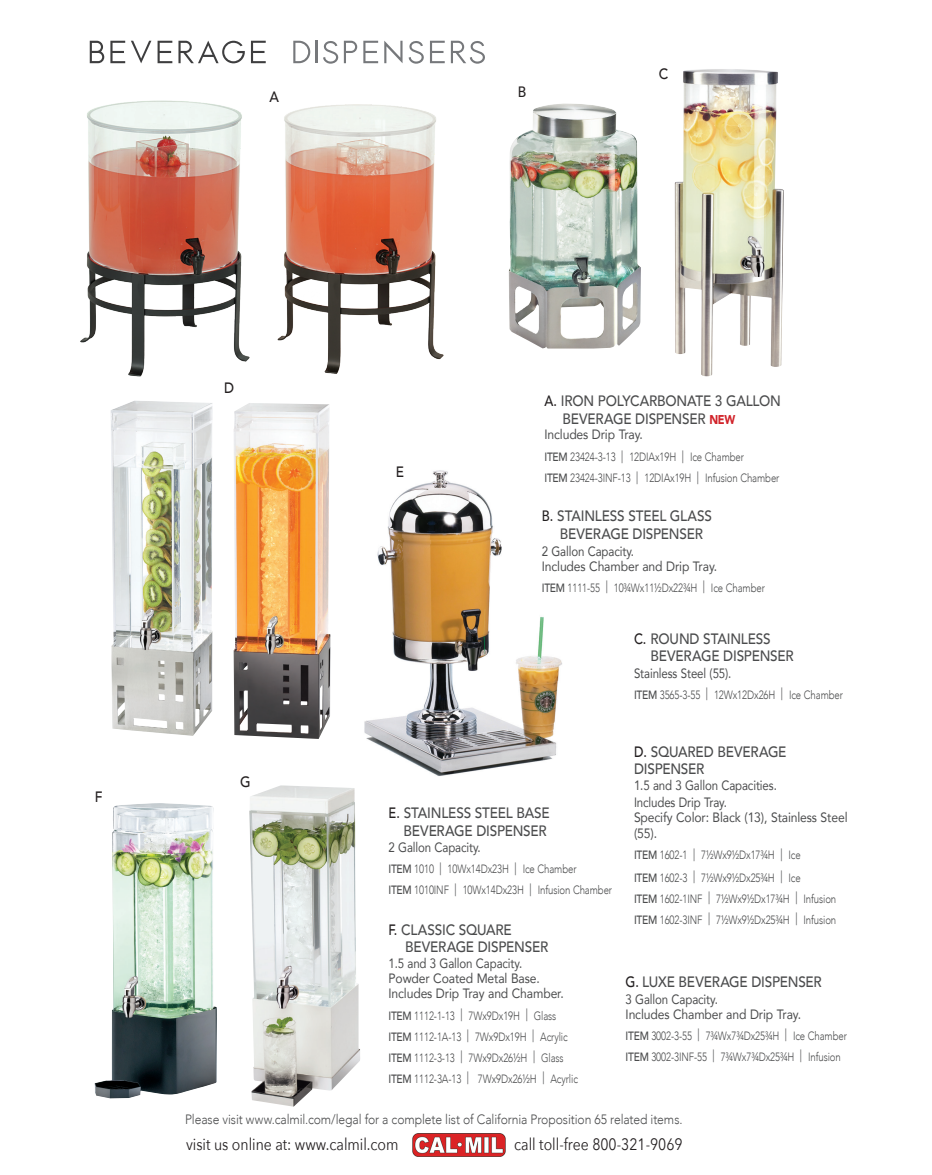
<style>
.page{position:relative;width:932px;height:1175px;background:#fff}
.page>*{position:absolute;margin:0;border:0;box-sizing:border-box;transform-origin:0 0}
.t1{font:51px "Rome";letter-spacing:.02em;color:#76787b}
.t2{font:16.5px "Avenir Next";color:#231f20;scale:.85 1}
.GROUP_TITLE{font:500 15px/17.2px "Avenir";letter-spacing:-.015em;color:#4b4c4d;scale:.9 1}
._3_ITEM_DESCRIPT{font:500 15px "Avenir";color:#231f20;scale:.9 1}
._3_ITEM_DESCRIPT-2{font:13.5px/16.5px "Avenir";letter-spacing:-.01em;color:#4b4c4d;scale:.9 1}
._3_ITEM_DESCRIPT-3{font:13.5px "Avenir";letter-spacing:-.01em;color:#4b4c4d;scale:.85 1}
.t3{font:300 13.5px "Avenir";letter-spacing:-.005em;color:#4b4c4d;scale:.9 1}
._3_PROD_LIST{font:13.5px "Avenir";letter-spacing:-.01em;color:#4b4c4d;scale:.85 1}
._3_ITEM_DESCRIPT-4{font:300 12px "Avenir";letter-spacing:-.01em;color:#4b4c4d;scale:.8 1}
._3_ITEM_DESCRIPT_gallon{font:300 12px "Avenir";letter-spacing:-.01em;color:#4b4c4d;scale:.8 1}
._3_PROD_LIST-2{font:300 12px "Avenir";letter-spacing:-.01em;color:#4b4c4d;scale:.8 1}
.s1{color:#3e3e3f}
.s2{color:#231f20}
.s3{font-weight:900;font-size:12.75px;color:#d1232a}
.s4{font-weight:500}
.s5{font-size:12.75px;color:#57585a}
</style>
<div class="page">
<img style="left:412px;top:1133px;width:93px;height:23px">
<img style="left:364px;top:470px;width:198px;height:306px">
<img style="left:233px;top:403px;width:97px;height:336px">
<img style="left:110px;top:401px;width:103px;height:335px">
<img style="left:95px;top:803px;width:122px;height:295px">
<img style="left:249px;top:785px;width:111px;height:321px">
<img style="left:674px;top:69px;width:109px;height:307px">
<img style="left:508px;top:103px;width:133px;height:245px">
<img style="left:80px;top:100px;width:170px;height:277px">
<img style="left:277px;top:104px;width:167px;height:270px">
<h1 class="t1" style="left:87px;top:20px;width:402px"><span class="s1">beverage</span> dispensers</h1>
<p class="_3_ITEM_DESCRIPT" style="left:269px;top:84px;width:12px">A</p>
<p class="_3_ITEM_DESCRIPT" style="left:518px;top:79px;width:11px">B</p>
<p class="_3_ITEM_DESCRIPT" style="left:658px;top:61px;width:12px">C</p>
<p class="_3_ITEM_DESCRIPT" style="left:224px;top:375px;width:13px">D</p>
<p class="_3_ITEM_DESCRIPT" style="left:395px;top:459px;width:11px">K</p>
<p class="_3_ITEM_DESCRIPT" style="left:396px;top:459px;width:11px">E</p>
<p class="GROUP_TITLE" style="left:544px;top:391px;width:264px"><span class="s2">A.</span> IRON POLYCARBONATE 3 GALLON</p>
<p class="GROUP_TITLE" style="left:562px;top:409px;width:193px">BEVERAGE DISPENSER <span class="s3">NEW</span></p>
<p class="_3_ITEM_DESCRIPT-2" style="left:544px;top:425px;width:111px">Includes Drip Tray.</p>
<p class="_3_ITEM_DESCRIPT_gallon" style="left:544px;top:450px;width:251px"><span class="s4">ITEM</span> 23424-3-13 <span class="s5">|</span> 12DIAx19H <span class="s5">|</span> Ice Chamber</p>
<p class="_3_ITEM_DESCRIPT_gallon" style="left:544px;top:471px;width:295px"><span class="s4">ITEM</span> 23424-3INF-13 <span class="s5">|</span> 12DIAx19H <span class="s5">|</span> Infusion Chamber</p>
<p class="GROUP_TITLE" style="left:542px;top:506px;width:191px"><span class="s2">B.</span> STAINLESS STEEL GLASS</p>
<p class="GROUP_TITLE" style="left:560px;top:524px;width:161px">BEVERAGE DISPENSER</p>
<p class="_3_ITEM_DESCRIPT-3" style="left:542px;top:540px;width:110px">2 Gallon Capacity.</p>
<p class="_3_ITEM_DESCRIPT-2" style="left:542px;top:557px;width:196px">Includes Chamber and Drip Tray.</p>
<p class="_3_ITEM_DESCRIPT_gallon" style="left:542px;top:580px;width:280px"><span class="s4">ITEM</span> 1111-55 <span class="s5">|</span> 10¾Wx11½Dx22¾H <span class="s5">|</span> Ice Chamber</p>
<p class="GROUP_TITLE" style="left:634px;top:629px;width:153px"><span class="s2">C.</span> ROUND STAINLESS</p>
<p class="GROUP_TITLE" style="left:650px;top:646px;width:161px">BEVERAGE DISPENSER</p>
<p class="_3_ITEM_DESCRIPT-3" style="left:634px;top:662px;width:116px">Stainless Steel (55).</p>
<p class="_3_ITEM_DESCRIPT-4" style="left:634px;top:687px;width:263px"><span class="s4">ITEM</span> 3565-3-55 <span class="s5">|</span> 12Wx12Dx26H <span class="s5">|</span> Ice Chamber</p>
<p class="_3_ITEM_DESCRIPT" style="left:95px;top:783px;width:10px">F</p>
<p class="_3_ITEM_DESCRIPT" style="left:240px;top:768px;width:13px">G</p>
<p class="GROUP_TITLE" style="left:388px;top:803px;width:181px"><span class="s2">E.</span> STAINLESS STEEL BASE</p>
<p class="GROUP_TITLE" style="left:403px;top:821px;width:161px">BEVERAGE DISPENSER</p>
<p class="_3_ITEM_DESCRIPT-3" style="left:388px;top:836px;width:110px">2 Gallon Capacity.</p>
<p class="_3_ITEM_DESCRIPT-4" style="left:388px;top:861px;width:236px"><span class="s4">ITEM</span> 1010 <span class="s5">|</span> 10Wx14Dx23H <span class="s5">|</span> Ice Chamber</p>
<p class="_3_ITEM_DESCRIPT-4" style="left:388px;top:882px;width:281px"><span class="s4">ITEM</span> 1010INF <span class="s5">|</span> 10Wx14Dx23H <span class="s5">|</span> Infusion Chamber</p>
<p class="GROUP_TITLE" style="left:388px;top:920px;width:138px"><span class="s2">F.</span> CLASSIC SQUARE</p>
<p class="GROUP_TITLE" style="left:405px;top:937px;width:161px">BEVERAGE DISPENSER</p>
<p class="_3_ITEM_DESCRIPT-3" style="left:388px;top:953px;width:159px">1.5 and 3 Gallon Capacity.</p>
<p class="_3_ITEM_DESCRIPT-2" style="left:388px;top:970px;width:169px">Powder Coated Metal Base.</p>
<p class="_3_ITEM_DESCRIPT-2" style="left:388px;top:985px;width:196px">Includes Drip Tray and Chamber.</p>
<p class="_3_ITEM_DESCRIPT-4" style="left:388px;top:1008px;width:211px"><span class="s4">ITEM</span> 1112-1-13 <span class="s5">|</span> 7Wx9Dx19H <span class="s5">|</span> Glass</p>
<p class="_3_ITEM_DESCRIPT-4" style="left:388px;top:1029px;width:225px"><span class="s4">ITEM</span> 1112-1A-13 <span class="s5">|</span> 7Wx9Dx19H <span class="s5">|</span> Acrylic</p>
<p class="_3_ITEM_DESCRIPT-4" style="left:388px;top:1050px;width:220px"><span class="s4">ITEM</span> 1112-3-13 <span class="s5">|</span> 7Wx9Dx26½H <span class="s5">|</span> Glass</p>
<p class="_3_ITEM_DESCRIPT-4" style="left:388px;top:1071px;width:238px"><span class="s4">ITEM</span> 1112-3A-13 <span class="s5">|</span> 7Wx9Dx26½H <span class="s5">|</span> Acyrlic</p>
<p class="GROUP_TITLE" style="left:634px;top:742px;width:171px"><span class="s2">D.</span> SQUARED BEVERAGE<br>DISPENSER</p>
<p class="_3_ITEM_DESCRIPT-3" style="left:634px;top:775px;width:169px">1.5 and 3 Gallon Capacities.</p>
<p class="_3_ITEM_DESCRIPT-3" style="left:634px;top:791px;width:111px">Includes Drip Tray.</p>
<p class="_3_ITEM_DESCRIPT-2" style="left:634px;top:808px;width:239px">Specify Color: Black (13), Stainless Steel (55).</p>
<p class="_3_ITEM_DESCRIPT_gallon" style="left:634px;top:848px;width:210px"><span class="s4">ITEM</span> 1602-1 <span class="s5">|</span> 7½Wx9½Dx17¾H <span class="s5">|</span> Ice</p>
<p class="_3_ITEM_DESCRIPT_gallon" style="left:634px;top:870px;width:210px"><span class="s4">ITEM</span> 1602-3 <span class="s5">|</span> 7½Wx9½Dx25¾H <span class="s5">|</span> Ice</p>
<p class="_3_ITEM_DESCRIPT_gallon" style="left:634px;top:891px;width:254px"><span class="s4">ITEM</span> 1602-1INF <span class="s5">|</span> 7½Wx9½Dx17¾H <span class="s5">|</span> Infusion</p>
<p class="_3_ITEM_DESCRIPT_gallon" style="left:634px;top:912px;width:254px"><span class="s4">ITEM</span> 1602-3INF <span class="s5">|</span> 7½Wx9½Dx25¾H <span class="s5">|</span> Infusion</p>
<p class="GROUP_TITLE" style="left:625px;top:972px;width:219px"><span class="s2">G.</span> LUXE BEVERAGE DISPENSER</p>
<p class="_3_PROD_LIST" style="left:625px;top:988px;width:110px">3 Gallon Capacity.</p>
<p class="_3_ITEM_DESCRIPT-2" style="left:625px;top:1005px;width:196px">Includes Chamber and Drip Tray.</p>
<p class="_3_ITEM_DESCRIPT-4" style="left:625px;top:1028px;width:278px"><span class="s4">ITEM</span> 3002-3-55 <span class="s5">|</span> 7¾Wx7¾Dx25¾H <span class="s5">|</span> Ice Chamber</p>
<p class="_3_PROD_LIST-2" style="left:625px;top:1049px;width:270px"><span class="s4">ITEM</span> 3002-3INF-55 <span class="s5">|</span> 7¾Wx7¾Dx25¾H <span class="s5">|</span> Infusion</p>
<p class="t3" style="left:185px;top:1111px;width:554px">Please visit www.calmil.com/legal for a complete list of California Proposition 65 related items.</p>
<h2 class="t2" style="left:186px;top:1129px;width:251px">visit us online at: www.calmil.com</h2>
<h2 class="t2" style="left:514px;top:1130px;width:200px">call toll-free 800-321-9069</h2>
</div>
